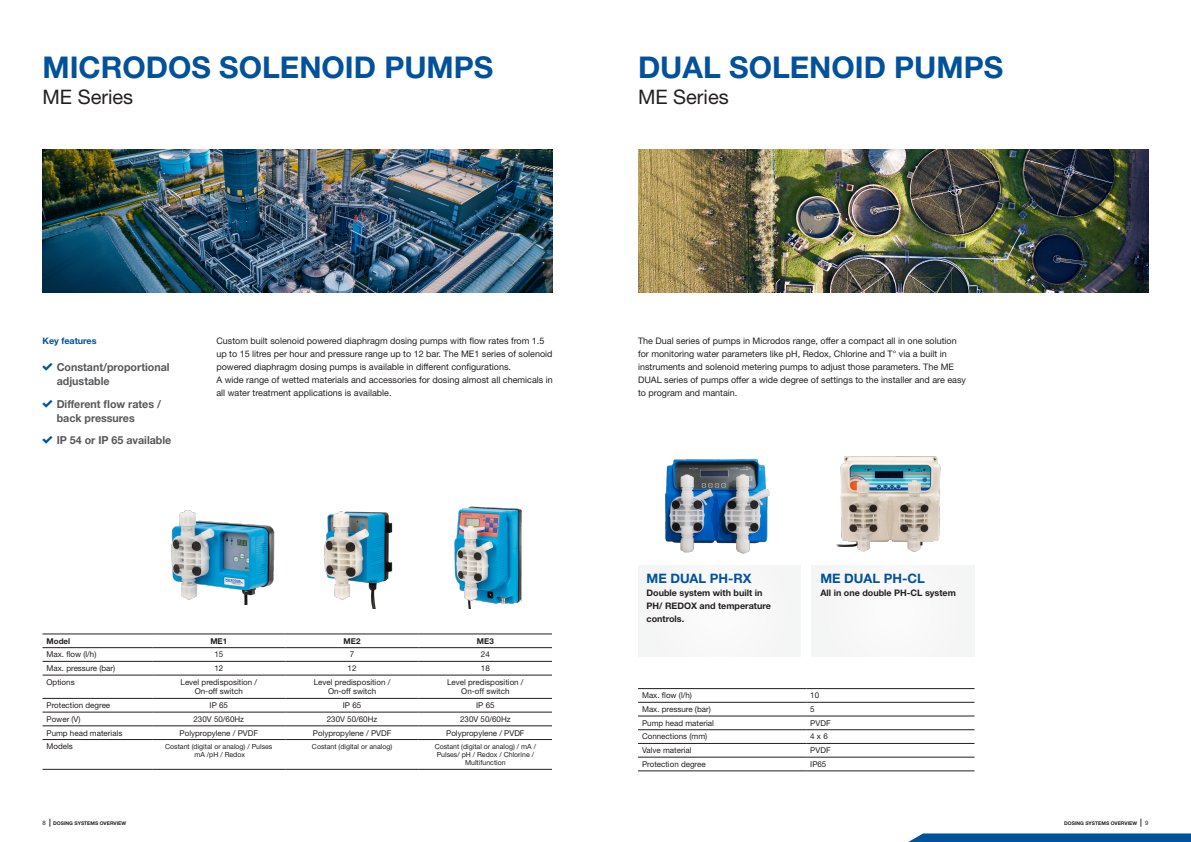
<style>
.page{position:relative;width:1191px;height:842px;background:#fff}
.page>*{position:absolute;margin:0;border:0;box-sizing:border-box;transform-origin:0 0}
.t1{font:700 30px "Helvetica Neue LT Std";color:#01519b}
.t2{font:20px "Helvetica Neue LT Std";color:#231f20}
._07_Headline_small{font:700 13px "Helvetica Neue LT Std";color:#01519b}
.t3{font:700 11px/14px "Helvetica Neue LT Std";color:#57585a}
._04_Body_new{font:9px/13px "Helvetica Neue LT Std";color:#231f20}
._04_Body_new-2{font:700 9px/13px "Helvetica Neue LT Std";color:#231f20}
.Subhead{font:700 9px "Helvetica Neue LT Std";color:#01519b}
.table-body-text{font:8px/9.6px "Helvetica Neue LT Std";color:#231f20;text-align:center}
.table-body-text-2{font:700 8px "Helvetica Neue LT Std";color:#231f20}
.table-body-text-3{font:7px/8.4px "Helvetica Neue LT Std";color:#231f20;text-align:center}
.t4{font:700 5px "Helvetica Neue LT Std";color:#231f20}
.s1{font-weight:400;font-size:6px}
.s2{font-size:8px}
</style>
<div class="page">
<svg style="left:908px;top:833px;width:283px;height:9px;background:#145ea2"></svg>
<img style="left:665px;top:458px;width:104px;height:95px">
<img style="left:836px;top:456px;width:105px;height:96px">
<hr style="left:806px;top:688px;width:168px;height:1px;background:#231f20">
<hr style="left:806px;top:702px;width:168px;height:1px;background:#231f20">
<hr style="left:806px;top:716px;width:168px;height:1px;background:#231f20">
<hr style="left:638px;top:729px;width:168px;height:1px;background:#231f20">
<hr style="left:806px;top:729px;width:168px;height:1px;background:#231f20">
<hr style="left:638px;top:743px;width:168px;height:1px;background:#231f20">
<hr style="left:806px;top:743px;width:168px;height:1px;background:#231f20">
<hr style="left:638px;top:757px;width:168px;height:1px;background:#231f20">
<hr style="left:806px;top:757px;width:168px;height:1px;background:#231f20">
<hr style="left:638px;top:771px;width:168px;height:1px;background:#231f20">
<hr style="left:806px;top:771px;width:168px;height:1px;background:#231f20">
<hr style="left:638px;top:688px;width:168px;height:1px;background:#231f20">
<hr style="left:638px;top:702px;width:168px;height:1px;background:#231f20">
<hr style="left:638px;top:716px;width:168px;height:1px;background:#231f20">
<div style="left:638px;top:565px;width:162px;height:91px;background:#f7f7f8"></div>
<div style="left:812px;top:565px;width:162px;height:91px;background:#f7f7f8"></div>
<hr style="left:43px;top:634px;width:109px;height:1px;background:#231f20">
<hr style="left:152px;top:634px;width:133px;height:1px;background:#231f20">
<hr style="left:285px;top:634px;width:134px;height:1px;background:#231f20">
<hr style="left:419px;top:634px;width:133px;height:1px;background:#231f20">
<hr style="left:43px;top:647px;width:109px;height:1px;background:#231f20">
<hr style="left:152px;top:647px;width:133px;height:1px;background:#231f20">
<hr style="left:285px;top:647px;width:134px;height:1px;background:#231f20">
<hr style="left:419px;top:647px;width:133px;height:1px;background:#231f20">
<hr style="left:43px;top:661px;width:109px;height:1px;background:#231f20">
<hr style="left:152px;top:661px;width:133px;height:1px;background:#231f20">
<hr style="left:285px;top:661px;width:134px;height:1px;background:#231f20">
<hr style="left:419px;top:661px;width:133px;height:1px;background:#231f20">
<hr style="left:43px;top:675px;width:109px;height:1px;background:#231f20">
<hr style="left:152px;top:675px;width:133px;height:1px;background:#231f20">
<hr style="left:285px;top:675px;width:134px;height:1px;background:#231f20">
<hr style="left:419px;top:675px;width:133px;height:1px;background:#231f20">
<hr style="left:43px;top:698px;width:109px;height:1px;background:#231f20">
<hr style="left:152px;top:698px;width:133px;height:1px;background:#231f20">
<hr style="left:285px;top:698px;width:134px;height:1px;background:#231f20">
<hr style="left:419px;top:698px;width:133px;height:1px;background:#231f20">
<hr style="left:43px;top:712px;width:109px;height:1px;background:#231f20">
<hr style="left:152px;top:712px;width:133px;height:1px;background:#231f20">
<hr style="left:285px;top:712px;width:134px;height:1px;background:#231f20">
<hr style="left:419px;top:712px;width:133px;height:1px;background:#231f20">
<hr style="left:43px;top:726px;width:109px;height:1px;background:#231f20">
<hr style="left:152px;top:726px;width:133px;height:1px;background:#231f20">
<hr style="left:285px;top:726px;width:134px;height:1px;background:#231f20">
<hr style="left:419px;top:726px;width:133px;height:1px;background:#231f20">
<hr style="left:43px;top:739px;width:109px;height:1px;background:#231f20">
<hr style="left:152px;top:739px;width:133px;height:1px;background:#231f20">
<hr style="left:285px;top:739px;width:134px;height:1px;background:#231f20">
<hr style="left:419px;top:739px;width:133px;height:1px;background:#231f20">
<hr style="left:43px;top:769px;width:109px;height:1px;background:#231f20">
<hr style="left:152px;top:769px;width:133px;height:1px;background:#231f20">
<hr style="left:285px;top:769px;width:134px;height:1px;background:#231f20">
<hr style="left:419px;top:769px;width:133px;height:1px;background:#231f20">
<img style="left:43px;top:149px;width:510px;height:143px">
<img style="left:638px;top:149px;width:510px;height:143px">
<img style="left:171px;top:510px;width:104px;height:94px">
<img style="left:324px;top:511px;width:69px;height:97px">
<img style="left:454px;top:506px;width:68px;height:102px">
<p class="t1" style="left:43px;top:49px;width:452px">MICRODOS SOLENOID PUMPS</p>
<p class="t2" style="left:43px;top:85px;width:92px">ME Series</p>
<p class="t1" style="left:638px;top:49px;width:367px">DUAL SOLENOID PUMPS</p>
<p class="t2" style="left:638px;top:85px;width:92px">ME Series</p>
<p class="Subhead" style="left:43px;top:336px;width:56px">Key features</p>
<p class="t3" style="left:57px;top:360px;width:114px">Constant/proportional adjustable</p>
<p class="t3" style="left:57px;top:397px;width:106px">Different flow rates / back pressures</p>
<p class="t3" style="left:57px;top:433px;width:116px">IP 54 or IP 65 available</p>
<p class="_04_Body_new" style="left:216px;top:335px;width:337px">Custom built solenoid powered diaphragm dosing pumps with flow rates from 1.5 up to 15 litres per hour and pressure range up to 12 bar. The ME1 series of solenoid powered diaphragm dosing pumps is available in different configurations.</p>
<p class="_04_Body_new" style="left:216px;top:374px;width:338px">A wide range of wetted materials and accessories for dosing almost all chemicals in all water treatment applications is available.</p>
<p class="table-body-text-2" style="left:47px;top:636px;width:25px">Model</p>
<p class="table-body-text-2" style="left:210px;top:636px;width:18px">ME1</p>
<p class="table-body-text-2" style="left:344px;top:636px;width:18px">ME2</p>
<p class="table-body-text-2" style="left:477px;top:636px;width:18px">ME3</p>
<p class="table-body-text" style="left:47px;top:650px;width:51px">Max. flow (l/h)</p>
<p class="table-body-text" style="left:214px;top:650px;width:10px">15</p>
<p class="table-body-text" style="left:350px;top:650px;width:6px">7</p>
<p class="table-body-text" style="left:481px;top:650px;width:10px">24</p>
<p class="table-body-text" style="left:47px;top:663px;width:70px">Max. pressure (bar)</p>
<p class="table-body-text" style="left:214px;top:663px;width:10px">12</p>
<p class="table-body-text" style="left:348px;top:663px;width:10px">12</p>
<p class="table-body-text" style="left:481px;top:663px;width:10px">18</p>
<p class="table-body-text" style="left:47px;top:677px;width:30px">Options</p>
<p class="table-body-text" style="left:181px;top:677px;width:78px">Level predisposition /<br>On-off switch</p>
<p class="table-body-text" style="left:314px;top:677px;width:78px">Level predisposition /<br>On-off switch</p>
<p class="table-body-text" style="left:447px;top:677px;width:78px">Level predisposition /<br>On-off switch</p>
<p class="table-body-text" style="left:47px;top:700px;width:65px">Protection degree</p>
<p class="table-body-text" style="left:210px;top:700px;width:20px">IP 65</p>
<p class="table-body-text" style="left:343px;top:700px;width:20px">IP 65</p>
<p class="table-body-text" style="left:476px;top:700px;width:20px">IP 65</p>
<p class="table-body-text" style="left:47px;top:714px;width:36px">Power (V)</p>
<p class="table-body-text" style="left:193px;top:714px;width:52px">230V 50/60Hz</p>
<p class="table-body-text" style="left:327px;top:714px;width:52px">230V 50/60Hz</p>
<p class="table-body-text" style="left:460px;top:714px;width:52px">230V 50/60Hz</p>
<p class="table-body-text" style="left:47px;top:728px;width:77px">Pump head materials</p>
<p class="table-body-text" style="left:180px;top:728px;width:80px">Polypropylene / PVDF</p>
<p class="table-body-text" style="left:313px;top:728px;width:80px">Polypropylene / PVDF</p>
<p class="table-body-text" style="left:446px;top:728px;width:80px">Polypropylene / PVDF</p>
<p class="table-body-text" style="left:47px;top:741px;width:28px">Models</p>
<p class="table-body-text-3" style="left:165px;top:742px;width:109px">Costant (digital or analog) / Pulses</p>
<p class="table-body-text-3" style="left:194px;top:750px;width:52px">mA /pH / Redox</p>
<p class="table-body-text-3" style="left:312px;top:742px;width:82px">Costant (digital or analog)</p>
<p class="table-body-text-3" style="left:435px;top:742px;width:103px">Costant (digital or analog) / mA /<br>Pulses/ pH / Redox / Chlorine /<br>Multifunction</p>
<p class="_04_Body_new" style="left:638px;top:335px;width:329px">The Dual series of pumps in Microdos range, offer a compact all in one solution for monitoring water parameters like pH, Redox, Chlorine and T° via a built in instruments and solenoid metering pumps to adjust those parameters. The ME DUAL series of pumps offer a wide degree of settings to the installer and are easy to program and mantain.</p>
<p class="_07_Headline_small" style="left:646px;top:570px;width:106px">ME DUAL PH-RX</p>
<p class="_04_Body_new-2" style="left:646px;top:586px;width:117px">Double system with built in</p>
<p class="_04_Body_new-2" style="left:646px;top:599px;width:126px">PH/ REDOX and temperature controls.</p>
<p class="_07_Headline_small" style="left:820px;top:570px;width:106px">ME DUAL PH-CL</p>
<p class="_04_Body_new-2" style="left:820px;top:586px;width:137px">All in one double PH-CL system</p>
<p class="table-body-text" style="left:642px;top:690px;width:51px">Max. flow (l/h)</p>
<p class="table-body-text" style="left:810px;top:690px;width:10px">10</p>
<p class="table-body-text" style="left:642px;top:704px;width:70px">Max. pressure (bar)</p>
<p class="table-body-text" style="left:810px;top:704px;width:6px">5</p>
<p class="table-body-text" style="left:642px;top:718px;width:73px">Pump head material</p>
<p class="table-body-text" style="left:810px;top:718px;width:22px">PVDF</p>
<p class="table-body-text" style="left:642px;top:732px;width:67px">Connections (mm)</p>
<p class="table-body-text" style="left:810px;top:732px;width:19px">4 x 6</p>
<p class="table-body-text" style="left:642px;top:745px;width:51px">Valve material</p>
<p class="table-body-text" style="left:810px;top:745px;width:22px">PVDF</p>
<p class="table-body-text" style="left:642px;top:759px;width:65px">Protection degree</p>
<p class="table-body-text" style="left:810px;top:759px;width:18px">IP65</p>
<p class="t4" style="left:43px;top:820px;width:85px"><span class="s1">8</span> <span class="s2">|</span> DOSING SYSTEMS OVERVIEW</p>
<p class="t4" style="left:1064px;top:820px;width:86px">DOSING SYSTEMS OVERVIEW <span class="s2">|</span> <span class="s1">9</span></p>
</div>
